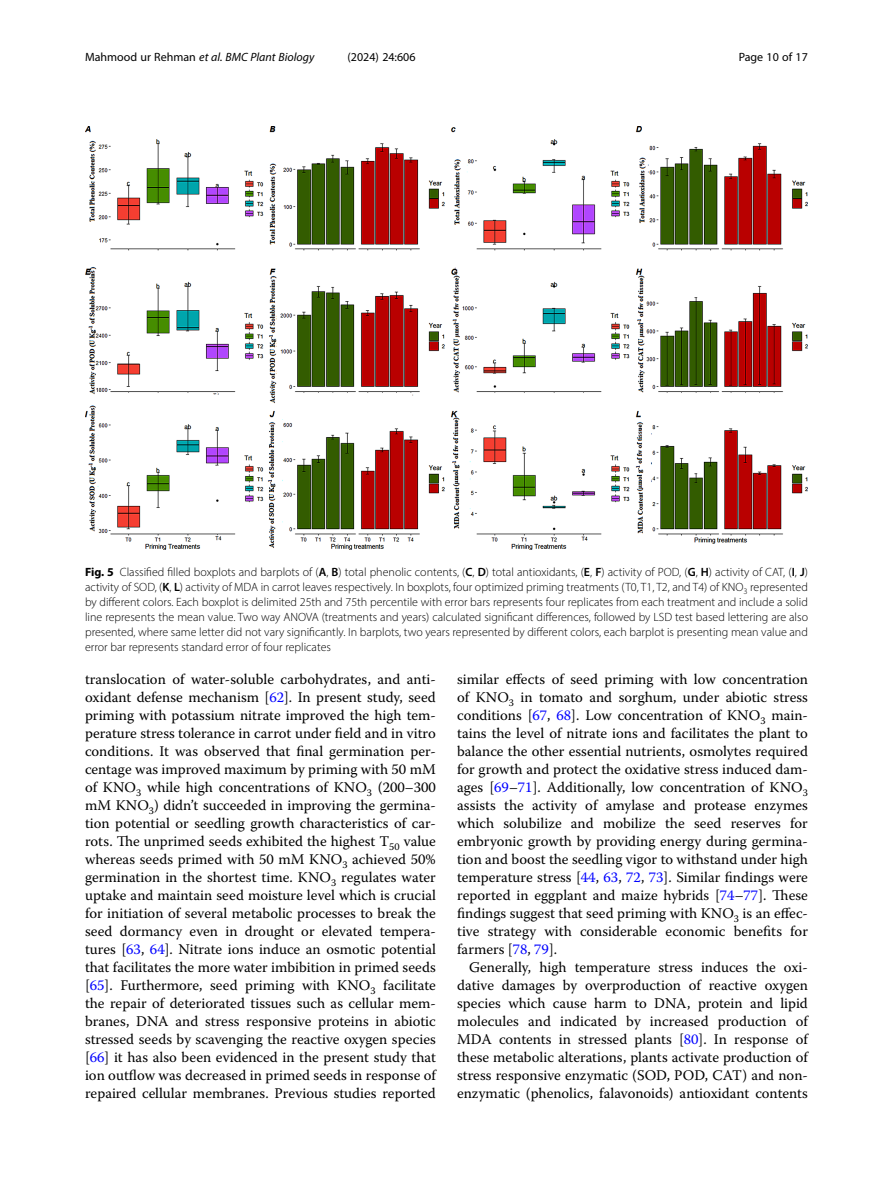
<style>
.page{position:relative;width:893px;height:1191px;background:#fff}
.page>*{position:absolute;margin:0;border:0;box-sizing:border-box;transform-origin:0 0}
.Body_Text{font:14.7px/18px "Warnock Pro";color:#000;text-align:justify}
.Body_Text_Indent{font:14.7px/18px "Warnock Pro";color:#000;text-align:justify}
.Figure_Caption{font:300 12px/15px "Myriad Pro";color:#000;text-align:justify}
.t1{font:italic 12px "Myriad Pro";color:#000}
.t2{font:12px "Myriad Pro";color:#000}
.s1{font-style:normal}
.s2{font-weight:700}
.s3{font-weight:600}
.s4{color:#00f}
</style>
<div class="page">
<img style="left:85px;top:126px;width:723px;height:423px">
<p class="t1" style="left:85px;top:50px;width:231px"><span class="s1">Mahmood ur Rehman</span> et al. BMC Plant Biology</p>
<p class="t2" style="left:348px;top:50px;width:70px">(2024) 24:606</p>
<p class="t2" style="left:739px;top:50px;width:71px">Page 10 of 17</p>
<p class="Figure_Caption" style="left:85px;top:564px;width:724px"><span class="s2">Fig. 5</span> Classified filled boxplots and barplots of (<span class="s3">A</span>, <span class="s3">B</span>) total phenolic contents, (<span class="s3">C</span>, <span class="s3">D</span>) total antioxidants, (<span class="s3">E</span>, <span class="s3">F</span>) activity of POD, (<span class="s3">G</span>, <span class="s3">H</span>) activity of CAT, (<span class="s3">I</span>, <span class="s3">J</span>) activity of SOD, (<span class="s3">K</span>, <span class="s3">L</span>) activity of MDA in carrot leaves respectively. In boxplots, four optimized priming treatments (T0, T1, T2, and T4) of KNO<sub>3</sub> represented by different colors. Each boxplot is delimited 25th and 75th percentile with error bars represents four replicates from each treatment and include a solid line represents the mean value. Two way ANOVA (treatments and years) calculated significant differences, followed by LSD test based lettering are also presented, where same letter did not vary significantly. In barplots, two years represented by different colors, each barplot is presenting mean value and error bar represents standard error of four replicates</p>
<p class="Body_Text" style="left:85px;top:670px;width:352px">translocation of water-soluble carbohydrates, and anti&shy;oxidant defense mechanism [<span class="s4">62</span>]. In present study, seed priming with potassium nitrate improved the high tem&shy;perature stress tolerance in carrot under field and in vitro conditions. It was observed that final germination per&shy;centage was improved maximum by priming with 50 mM of KNO<sub>3</sub> while high concentrations of KNO<sub>3</sub> (200–300 mM KNO<sub>3</sub>) didn’t succeeded in improving the germina&shy;tion potential or seedling growth characteristics of car&shy;rots. The unprimed seeds exhibited the highest T<sub>50</sub> value whereas seeds primed with 50 mM KNO<sub>3</sub> achieved 50% germination in the shortest time. KNO<sub>3</sub> regulates water uptake and maintain seed moisture level which is crucial for initiation of several metabolic processes to break the seed dormancy even in drought or elevated tempera&shy;tures [<span class="s4">63</span>, <span class="s4">64</span>]. Nitrate ions induce an osmotic potential that facilitates the more water imbibition in primed seeds [<span class="s4">65</span>]. Furthermore, seed priming with KNO<sub>3</sub> facilitate the repair of deteriorated tissues such as cellular mem&shy;branes, DNA and stress responsive proteins in abiotic stressed seeds by scavenging the reactive oxygen species [<span class="s4">66</span>] it has also been evidenced in the present study that ion outflow was decreased in primed seeds in response of repaired cellular membranes. Previous studies reported</p>
<p class="Body_Text" style="left:457px;top:670px;width:352px">similar effects of seed priming with low concentration of KNO<sub>3</sub> in tomato and sorghum, under abiotic stress conditions [<span class="s4">67</span>, <span class="s4">68</span>]. Low concentration of KNO<sub>3</sub> main&shy;tains the level of nitrate ions and facilitates the plant to balance the other essential nutrients, osmolytes required for growth and protect the oxidative stress induced dam&shy;ages [<span class="s4">69</span>–<span class="s4">71</span>]. Additionally, low concentration of KNO<sub>3 </sub>assists the activity of amylase and protease enzymes which solubilize and mobilize the seed reserves for embryonic growth by providing energy during germina&shy;tion and boost the seedling vigor to withstand under high temperature stress [<span class="s4">44</span>, <span class="s4">63</span>, <span class="s4">72</span>, <span class="s4">73</span>]. Similar findings were reported in eggplant and maize hybrids [<span class="s4">74</span>–<span class="s4">77</span>]. These findings suggest that seed priming with KNO<sub>3</sub> is an effec&shy;tive strategy with considerable economic benefits for farmers [<span class="s4">78</span>, <span class="s4">79</span>].</p>
<p class="Body_Text_Indent" style="left:457px;top:958px;width:352px;text-indent:12px">Generally, high temperature stress induces the oxi&shy;dative damages by overproduction of reactive oxygen species which cause harm to DNA, protein and lipid molecules and indicated by increased production of MDA contents in stressed plants [<span class="s4">80</span>]. In response of these metabolic alterations, plants activate production of stress responsive enzymatic (SOD, POD, CAT) and non&shy;enzymatic (phenolics, falavonoids) antioxidant contents</p>
</div>
